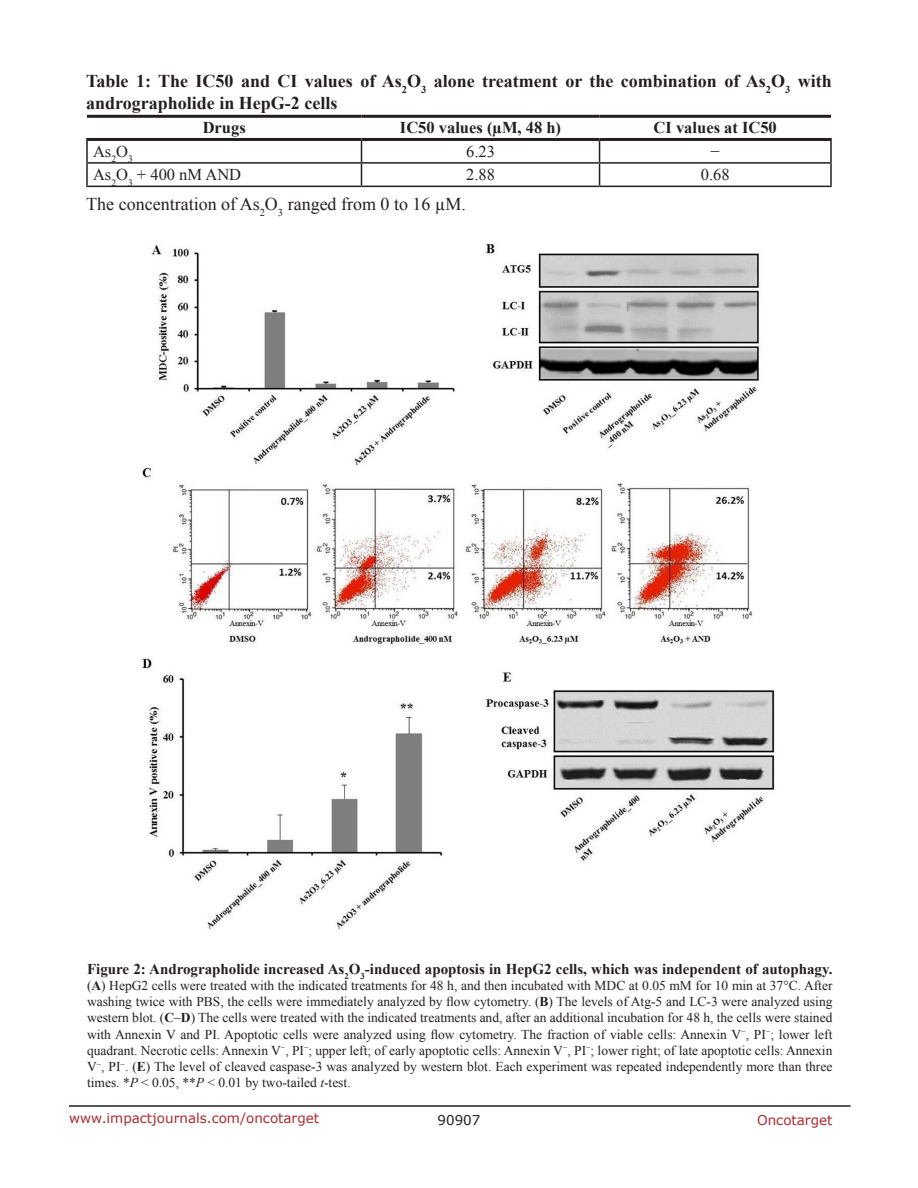
<style>
.page{position:relative;width:918px;height:1188px;background:#fff}
.page>*{position:absolute;margin:0;border:0;box-sizing:border-box;transform-origin:0 0}
.TableHeading{font:700 18px/21.6px "Times New Roman";color:#231f20}
.TableText{font:18px "Times New Roman";color:#231f20}
.t1{font:700 16.5px "Times New Roman";color:#231f20}
.t2{font:16.5px "Times New Roman";color:#231f20}
.FigureText{font:700 15px "Times New Roman";color:#231f20}
.FigureText-2{font:13.5px/16.2px "Times New Roman";color:#231f20;text-align:justify}
.t3{font:13.5px "Verdana";color:#ac2b31}
.t4{font:13.5px "Verdana";color:#231f20}
.s1{font-weight:700}
.s2{font-style:italic}
</style>
<div class="page">
<hr style="left:69px;top:1105px;width:781px;height:2px;background:#231f20">
<hr style="left:86px;top:141px;width:2px;height:21px;background:#231f20">
<hr style="left:830px;top:141px;width:2px;height:21px;background:#231f20">
<hr style="left:86px;top:162px;width:276px;height:2px;background:#231f20">
<hr style="left:86px;top:164px;width:2px;height:22px;background:#231f20">
<hr style="left:362px;top:162px;width:238px;height:2px;background:#231f20">
<svg style="left:361px;top:141px;width:1px;height:45px"></svg>
<hr style="left:600px;top:162px;width:232px;height:2px;background:#231f20">
<svg style="left:599px;top:141px;width:1px;height:45px"></svg>
<hr style="left:830px;top:164px;width:2px;height:22px;background:#231f20">
<hr style="left:86px;top:186px;width:276px;height:1px;background:#231f20">
<hr style="left:362px;top:186px;width:238px;height:1px;background:#231f20">
<hr style="left:600px;top:186px;width:232px;height:1px;background:#231f20">
<hr style="left:87px;top:115px;width:275px;height:3px;background:#231f20">
<hr style="left:362px;top:115px;width:238px;height:3px;background:#231f20">
<hr style="left:600px;top:115px;width:231px;height:3px;background:#231f20">
<hr style="left:86px;top:138px;width:276px;height:3px;background:#231f20">
<hr style="left:362px;top:138px;width:238px;height:3px;background:#231f20">
<hr style="left:600px;top:138px;width:232px;height:3px;background:#231f20">
<img style="left:142px;top:244px;width:633px;height:686px">
<p class="TableHeading" style="left:86px;top:70px;width:747px">Table 1: The IC50 and CI values of As<sub>2</sub>O<sub>3</sub> alone treatment or the combination of As<sub>2</sub>O<sub>3</sub> with andrographolide in HepG-2 cells</p>
<p class="t1" style="left:203px;top:117px;width:45px">Drugs</p>
<p class="t1" style="left:400px;top:117px;width:163px">IC50 values (µM, 48 h)</p>
<p class="t1" style="left:654px;top:117px;width:125px">CI values at IC50</p>
<p class="t2" style="left:93px;top:140px;width:41px">As<sub>2</sub>O<sub>3</sub></p>
<p class="t2" style="left:466px;top:140px;width:30px">6.23</p>
<p class="t2" style="left:711px;top:140px;width:11px">−</p>
<p class="t2" style="left:93px;top:164px;width:150px">As<sub>2</sub>O<sub>3</sub> + 400 nM AND</p>
<p class="t2" style="left:466px;top:164px;width:30px">2.88</p>
<p class="t2" style="left:701px;top:164px;width:30px">0.68</p>
<p class="TableText" style="left:86px;top:192px;width:381px">The concentration of As<sub>2</sub>O<sub>3</sub> ranged from 0 to 16 µM.</p>
<p class="FigureText" style="left:87px;top:958px;width:747px">Figure 2: Andrographolide increased As<sub>2</sub>O<sub>3</sub>-induced apoptosis in HepG2 cells, which was independent of autophagy.</p>
<p class="FigureText-2" style="left:87px;top:977px;width:747px">(<span class="s1">A</span>) HepG2 cells were treated with the indicated treatments for 48 h, and then incubated with MDC at 0.05 mM for 10 min at 37°C. After washing twice with PBS, the cells were immediately analyzed by flow cytometry. (<span class="s1">B</span>) The levels of Atg-5 and LC-3 were analyzed using western blot. (<span class="s1">C</span>–<span class="s1">D</span>) The cells were treated with the indicated treatments and, after an additional incubation for 48 h, the cells were stained with Annexin V and PI. Apoptotic cells were analyzed using flow cytometry. The fraction of viable cells: Annexin V<sup>−</sup>, PI<sup>−</sup>; lower left quadrant. Necrotic cells: Annexin V<sup>−</sup>, PI<sup>−</sup>; upper left; of early apoptotic cells: Annexin V<sup>−</sup>, PI<sup>−</sup>; lower right; of late apoptotic cells: Annexin V<sup>−</sup>, PI<sup>−</sup>. (<span class="s1">E</span>) The level of cleaved caspase-3 was analyzed by western blot. Each experiment was repeated independently more than three times. *<span class="s2">P</span> &lt; 0.05, **<span class="s2">P</span> &lt; 0.01 by two-tailed <span class="s2">t</span>-test.</p>
<p class="t3" style="left:69px;top:1109px;width:252px">www.impactjournals.com/oncotarget</p>
<p class="t4" style="left:438px;top:1111px;width:44px">90907</p>
<p class="t3" style="left:757px;top:1111px;width:77px">Oncotarget</p>
</div>
